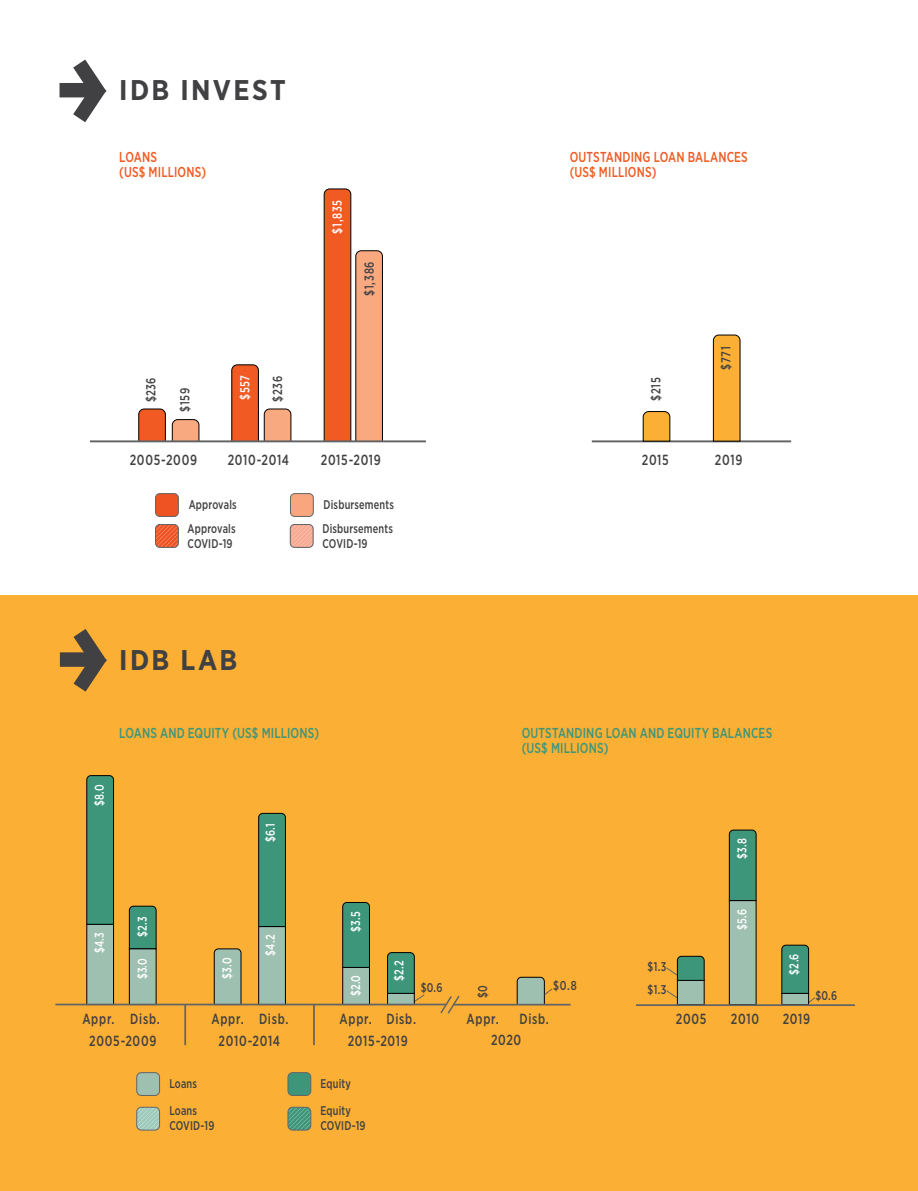
<style>
.page{position:relative;width:918px;height:1191px;background:#fff}
.page>*{position:absolute;margin:0;border:0;box-sizing:border-box;transform-origin:0 0}
.t1{font:700 28.5px "Gotham Narrow";letter-spacing:.08em;color:#414042}
.t2{font:500 14.7px/20.7px "Gotham Narrow";letter-spacing:.06em;color:#414042;scale:.83 1}
.t3{font:500 14.4px/15px "Gotham Narrow";letter-spacing:.01em;color:#3d967a;scale:.83 1}
.t4{font:500 14.4px/15px "Gotham Narrow";letter-spacing:.01em;color:#f15a22;scale:.83 1}
.t5{font:500 13.05px "Gotham Narrow";letter-spacing:.065em;color:#414042;scale:.83 1}
.t6{font:500 13.05px "Gotham Narrow";letter-spacing:.055em;color:#fff;scale:.83 1}
.t7{font:500 12.9px "Gotham Narrow";color:#414042;scale:.83 1}
.t8{font:500 12.75px "Gotham Narrow";color:#fff;scale:.83 1}
.t9{font:500 12.75px/22.8px "Gotham Narrow";color:#414042;scale:.83 1}
.t10{font:500 12.6px/15px "Gotham Narrow";letter-spacing:.015em;color:#414042;scale:.83 1}
</style>
<div class="page">
<div style="left:0;top:595px;width:918px;height:596px;background:#fbaf34"></div>
<svg style="left:324px;top:188px;width:59px;height:252px"></svg>
<svg style="left:231px;top:364px;width:60px;height:76px"></svg>
<svg style="left:172px;top:419px;width:27px;height:21px"></svg>
<svg style="left:138px;top:408px;width:28px;height:32px"></svg>
<svg style="left:59px;top:59px;width:48px;height:64px"></svg>
<div style="left:60px;top:83px;width:40px;height:14px;background:#414042"></div>
<svg style="left:73px;top:629px;width:34px;height:63px"></svg>
<div style="left:60px;top:652px;width:40px;height:15px;background:#414042"></div>
<hr style="left:90px;top:440px;width:336px;height:2px;background:#636466">
<hr style="left:592px;top:440px;width:199px;height:2px;background:#636466">
<svg style="left:713px;top:334px;width:28px;height:107px;background:#e7a335"></svg>
<svg style="left:643px;top:411px;width:27px;height:30px"></svg>
<div style="left:156px;top:493px;width:22px;height:23px;background:#f05323;border-radius:4px"></div>
<div style="left:155px;top:493px;width:24px;height:23px;border:1px solid #636466;border-radius:4px"></div>
<div style="left:290px;top:493px;width:23px;height:23px;background:#f9a67f;border-radius:4px"></div>
<div style="left:290px;top:493px;width:24px;height:23px;border:1px solid #636466;border-radius:4px"></div>
<svg style="left:156px;top:526px;width:22px;height:21px"></svg>
<div style="left:155px;top:524px;width:24px;height:23px;border:1px solid #636466;border-radius:4px"></div>
<svg style="left:290px;top:524px;width:23px;height:23px"></svg>
<div style="left:290px;top:524px;width:23px;height:23px;border:1px solid #636466;border-radius:4px"></div>
<svg style="left:666px;top:990px;width:11px;height:8px"></svg>
<div style="left:87px;top:924px;width:27px;height:80px;background:#9ec0b1"></div>
<div style="left:87px;top:924px;width:27px;height:80px;border:1px solid #000"></div>
<svg style="left:86px;top:775px;width:28px;height:149px;background:#3a8a6f"></svg>
<svg style="left:129px;top:905px;width:28px;height:44px"></svg>
<div style="left:129px;top:949px;width:27px;height:55px;background:#9ec0b1"></div>
<div style="left:129px;top:948px;width:27px;height:56px;border:1px solid #000"></div>
<svg style="left:214px;top:948px;width:27px;height:55px"></svg>
<svg style="left:258px;top:813px;width:28px;height:113px;background:#398a6f"></svg>
<div style="left:259px;top:926px;width:26px;height:78px;background:#9ec0b1"></div>
<div style="left:258px;top:926px;width:28px;height:78px;border:1px solid #000"></div>
<svg style="left:342px;top:902px;width:28px;height:65px;background:#39896e"></svg>
<div style="left:343px;top:967px;width:26px;height:37px;background:#9ec0b1"></div>
<div style="left:343px;top:967px;width:27px;height:37px;border:1px solid #000"></div>
<svg style="left:387px;top:952px;width:38px;height:50px"></svg>
<div style="left:388px;top:993px;width:26px;height:11px;background:#9ec0b1"></div>
<div style="left:387px;top:993px;width:28px;height:11px;border:1px solid #000"></div>
<svg style="left:666px;top:956px;width:39px;height:24px"></svg>
<div style="left:677px;top:980px;width:27px;height:24px;background:#9ec0b1"></div>
<div style="left:677px;top:980px;width:27px;height:24px;border:1px solid #000"></div>
<svg style="left:729px;top:829px;width:27px;height:71px;background:#3c8d71"></svg>
<div style="left:729px;top:900px;width:27px;height:104px;background:#9ec0b1"></div>
<div style="left:729px;top:900px;width:27px;height:104px;border:1px solid #000"></div>
<svg style="left:781px;top:944px;width:34px;height:60px"></svg>
<div style="left:782px;top:993px;width:27px;height:11px;background:#9ec0b1"></div>
<div style="left:782px;top:993px;width:27px;height:11px;border:1px solid #000"></div>
<hr style="left:636px;top:1004px;width:219px;height:2px;background:#636466">
<hr style="left:55px;top:1003px;width:391px;height:2px;background:#636466">
<hr style="left:184px;top:1004px;width:2px;height:41px;background:#636466">
<hr style="left:313px;top:1004px;width:2px;height:41px;background:#636466">
<svg style="left:439px;top:996px;width:22px;height:18px"></svg>
<hr style="left:453px;top:1003px;width:118px;height:2px;background:#636466">
<svg style="left:517px;top:977px;width:36px;height:27px"></svg>
<div style="left:137px;top:1072px;width:23px;height:23px;background:#9ec0b1;border-radius:5px"></div>
<div style="left:137px;top:1072px;width:23px;height:23px;border:1px solid #636466;border-radius:5px"></div>
<svg style="left:137px;top:1107px;width:23px;height:23px"></svg>
<div style="left:137px;top:1107px;width:23px;height:23px;border:1px solid #636466;border-radius:5px"></div>
<div style="left:288px;top:1072px;width:23px;height:23px;background:#3d967a;border-radius:5px"></div>
<div style="left:288px;top:1072px;width:23px;height:23px;border:1px solid #636466;border-radius:5px"></div>
<svg style="left:288px;top:1107px;width:23px;height:23px"></svg>
<div style="left:288px;top:1107px;width:23px;height:23px;border:1px solid #636466;border-radius:5px"></div>
<h1 class="t1" style="left:119px;top:72px;width:168px">IDB INVEST</h1>
<p class="t4" style="left:119px;top:149px;width:106px">LOANS<br>(US$ MILLIONS)</p>
<p class="t4" style="left:570px;top:149px;width:216px">OUTSTANDING LOAN BALANCES (US$ MILLIONS)</p>
<p class="t5" style="left:143px;top:402px;width:31px;rotate:-90deg">$236</p>
<p class="t5" style="left:177px;top:412px;width:30px;rotate:-90deg">$159</p>
<p class="t2" style="left:130px;top:449px;width:83px">2005-2009</p>
<p class="t6" style="left:236px;top:400px;width:32px;rotate:-90deg">$557</p>
<p class="t5" style="left:269px;top:402px;width:33px;rotate:-90deg">$236</p>
<p class="t6" style="left:329px;top:234px;width:43px;rotate:-90deg">$1,835</p>
<p class="t5" style="left:361px;top:296px;width:43px;rotate:-90deg">$1,386</p>
<p class="t5" style="left:648px;top:401px;width:30px;rotate:-90deg">$215</p>
<p class="t5" style="left:718px;top:370px;width:30px;rotate:-90deg">$771</p>
<p class="t2" style="left:228px;top:449px;width:76px">2010-2014</p>
<p class="t2" style="left:321px;top:449px;width:74px">2015-2019</p>
<p class="t2" style="left:642px;top:449px;width:34px">2015</p>
<p class="t2" style="left:715px;top:449px;width:35px">2019</p>
<p class="t10" style="left:189px;top:497px;width:59px">Approvals</p>
<p class="t10" style="left:324px;top:497px;width:86px">Disbursements</p>
<p class="t10" style="left:188px;top:520px;width:59px">Approvals<br>COVID-19</p>
<p class="t10" style="left:323px;top:520px;width:86px">Disbursements<br>COVID-19</p>
<h1 class="t1" style="left:119px;top:642px;width:120px">IDB LAB</h1>
<p class="t8" style="left:91px;top:806px;width:28px;rotate:-90deg">$8.0</p>
<p class="t3" style="left:119px;top:725px;width:242px">LOANS AND EQUITY (US$ MILLIONS)</p>
<p class="t3" style="left:522px;top:725px;width:303px">OUTSTANDING LOAN AND EQUITY BALANCES (US$ MILLIONS)</p>
<p class="t8" style="left:262px;top:842px;width:24px;rotate:-90deg">$6.1</p>
<p class="t8" style="left:734px;top:859px;width:27px;rotate:-90deg">$3.8</p>
<p class="t8" style="left:91px;top:953px;width:27px;rotate:-90deg">$4.3</p>
<p class="t8" style="left:134px;top:936px;width:27px;rotate:-90deg">$2.3</p>
<p class="t8" style="left:134px;top:979px;width:27px;rotate:-90deg">$3.0</p>
<p class="t8" style="left:219px;top:978px;width:27px;rotate:-90deg">$3.0</p>
<p class="t8" style="left:262px;top:955px;width:27px;rotate:-90deg">$4.2</p>
<p class="t8" style="left:348px;top:932px;width:26px;rotate:-90deg">$3.5</p>
<p class="t8" style="left:348px;top:996px;width:27px;rotate:-90deg">$2.0</p>
<p class="t8" style="left:391px;top:980px;width:27px;rotate:-90deg">$2.2</p>
<p class="t9" style="left:421px;top:975px;width:28px">$0.6</p>
<p class="t9" style="left:471px;top:997px;width:17px;rotate:-90deg">$0</p>
<p class="t7" style="left:553px;top:976px;width:30px">$0.8</p>
<p class="t9" style="left:648px;top:955px;width:24px">$1.3 $1.3</p>
<p class="t8" style="left:734px;top:929px;width:27px;rotate:-90deg">$5.6</p>
<p class="t8" style="left:786px;top:974px;width:27px;rotate:-90deg">$2.6</p>
<p class="t9" style="left:816px;top:983px;width:28px">$0.6</p>
<p class="t2" style="left:491px;top:1008px;width:38px;text-indent:-24px">Appr.<br>2020</p>
<p class="t2" style="left:519px;top:1008px;width:37px">Disb.</p>
<p class="t2" style="left:82px;top:1008px;width:95px">Appr. Disb.</p>
<p class="t2" style="left:211px;top:1008px;width:94px">Appr. Disb.</p>
<p class="t2" style="left:340px;top:1008px;width:94px">Appr. Disb.</p>
<p class="t2" style="left:676px;top:1008px;width:38px">2005</p>
<p class="t2" style="left:731px;top:1008px;width:35px">2010</p>
<p class="t2" style="left:783px;top:1008px;width:35px">2019</p>
<p class="t2" style="left:89px;top:1030px;width:83px">2005-2009</p>
<p class="t2" style="left:219px;top:1030px;width:76px">2010-2014</p>
<p class="t2" style="left:348px;top:1030px;width:74px">2015-2019</p>
<p class="t10" style="left:169px;top:1070px;width:35px;line-height:26.7px">Loans<br>Loans</p>
<p class="t10" style="left:169px;top:1118px;width:56px">COVID-19</p>
<p class="t10" style="left:321px;top:1070px;width:38px;line-height:27.2px">Equity<br>Equity</p>
<p class="t10" style="left:321px;top:1118px;width:56px">COVID-19</p>
</div>
